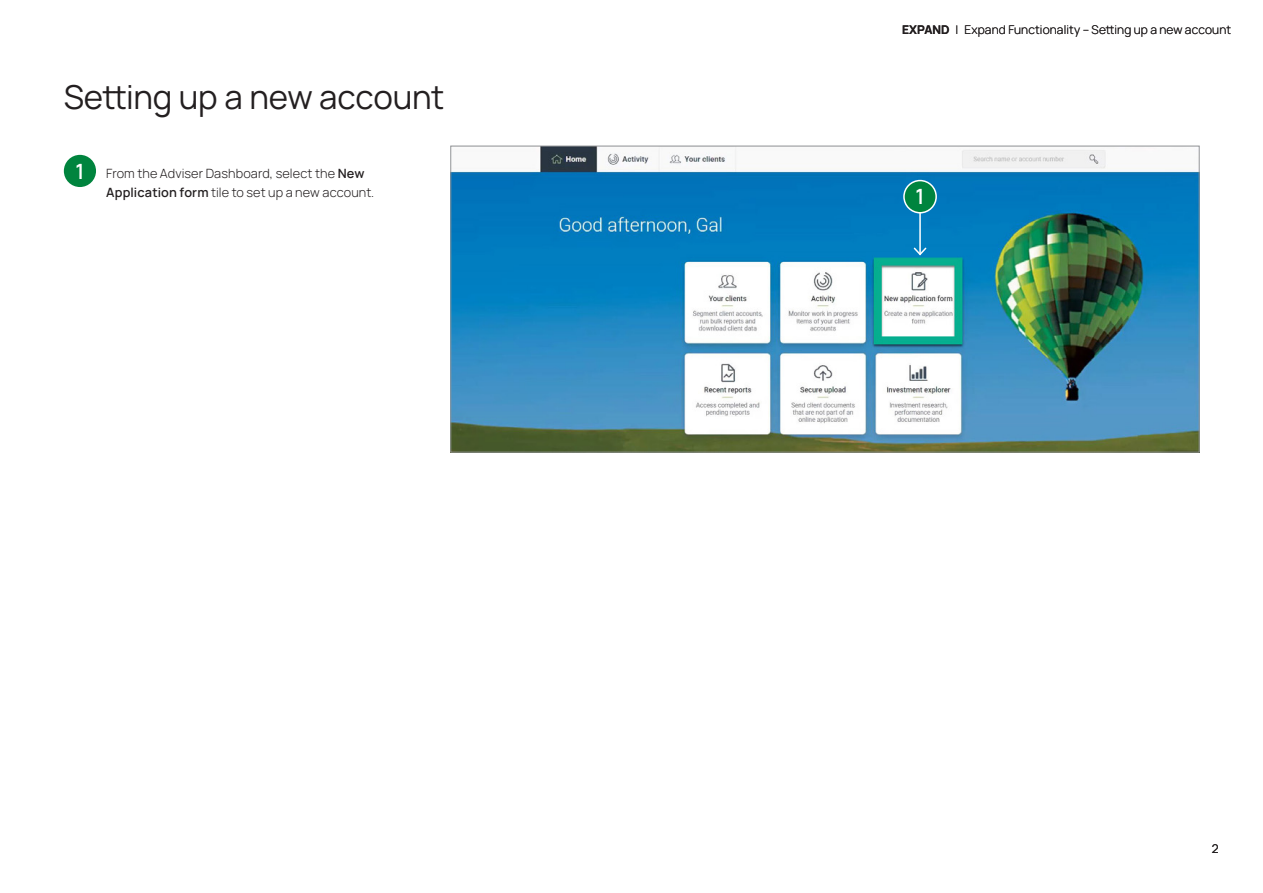
<style>
.page{position:relative;width:1263px;height:893px;background:#fff}
.page>*{position:absolute;margin:0;border:0;box-sizing:border-box;transform-origin:0 0}
._00A_Internal_header{font:33px "Manrope";letter-spacing:-.01em;color:#231f20}
._01_Subhead_1{font:600 21px "Manrope";color:#fff}
._07b_Body_numbered_indents{font:300 12.75px/18.8px "Manrope";letter-spacing:.01em;color:#231f20}
._07_Header_right{font:300 12px "Manrope";letter-spacing:.01em;color:#231f20}
._06_Folios{font:12px "Manrope";color:#231f20}
.s1{font-weight:600}
.s2{font-weight:700}
</style>
<div class="page">
<img style="left:453px;top:148px;width:744px;height:302px">
<div style="left:64px;top:155px;width:32px;height:32px;background:#00843e;border-radius:50%"></div>
<hr style="left:919px;top:210px;width:2px;height:44px;background:#fff">
<svg style="left:912px;top:246px;width:16px;height:11px"></svg>
<div style="left:904px;top:181px;width:32px;height:32px;background:#00843e;border-radius:50%"></div>
<div style="left:903px;top:180px;width:34px;height:33px;border:2px solid #fff;border-radius:50%"></div>
<p class="_00A_Internal_header" style="left:64px;top:74px;width:382px">Setting up a new account</p>
<p class="_01_Subhead_1" style="left:76px;top:156px;width:10px">1</p>
<p class="_07b_Body_numbered_indents" style="left:106px;top:163px;width:269px">From the Adviser Dashboard, select the <span class="s1">New<br>Application form</span> tile to set up a new account.</p>
<p class="_07_Header_right" style="left:902px;top:21px;width:331px"><span class="s2">EXPAND</span> | Expand Functionality – Setting up a new account</p>
<p class="_07_Header_right" style="left:1106px;top:21px;width:6px">t</p>
<p class="_01_Subhead_1" style="left:916px;top:182px;width:10px">1</p>
<p class="_06_Folios" style="left:1212px;top:840px;width:8px">2</p>
</div>
